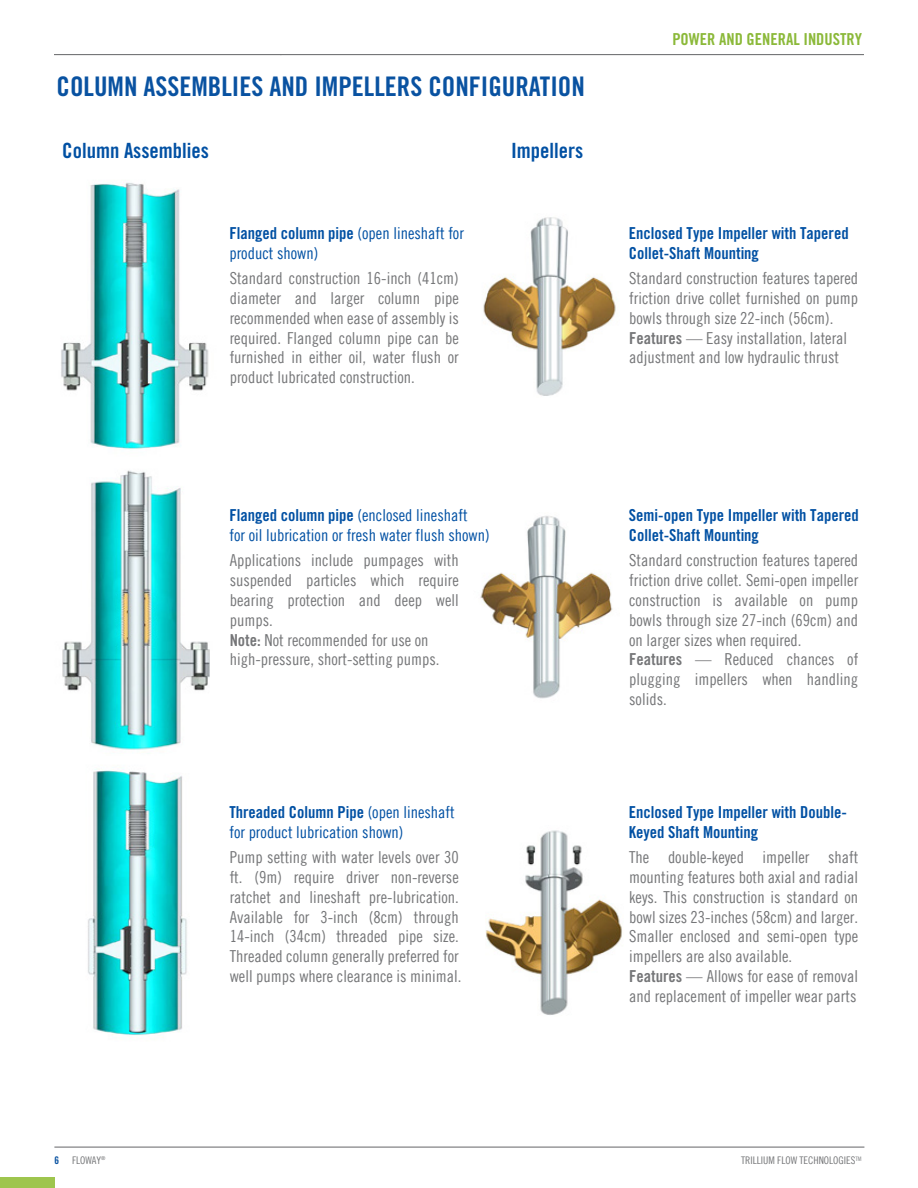
<style>
.page{position:relative;width:918px;height:1188px;background:#fff}
.page>*{position:absolute;margin:0;border:0;box-sizing:border-box;transform-origin:0 0}
.t1{font:27px "Trade Gothic Bold Cond Twenty";color:#0952a1}
.t2{font:21px "Trade Gothic Bold Cond Twenty";color:#0050a3}
.t3{font:16.5px/19.8px "Trade Gothic Cond Eighteen";color:#757678}
.t4{font:16.5px/19.8px "Trade Gothic Bold Cond Twenty";color:#0050a3}
.t5{font:16.5px/19.8px "Trade Gothic Cond Eighteen";color:#0050a3}
.t6{font:16.5px "Trade Gothic Bold Cond Twenty";color:#8bb939}
.t7{font:10.5px "Trade Gothic Cond Eighteen";color:#757678}
.t8{font:10.5px "Trade Gothic Bold Cond Twenty";color:#0952a1}
.s1{font-family:"Trade Gothic Cond Eighteen"}
.s2{font-family:"Trade Gothic Bold Cond Twenty"}
</style>
<div class="page">
<hr style="left:54px;top:54px;width:227px;height:1px;background:#757678">
<hr style="left:280px;top:54px;width:584px;height:1px;background:#757678">
<hr style="left:54px;top:1147px;width:810px;height:1px;background:#757678">
<div style="left:0;top:1178px;width:54px;height:10px;background:#9ec54e"></div>
<img style="left:61px;top:182px;width:148px;height:267px">
<img style="left:88px;top:769px;width:99px;height:266px">
<img style="left:62px;top:470px;width:148px;height:284px">
<img style="left:485px;top:830px;width:137px;height:185px">
<img style="left:480px;top:516px;width:133px;height:183px">
<img style="left:483px;top:217px;width:133px;height:179px">
<h1 class="t1" style="left:57px;top:70px;width:530px">COLUMN ASSEMBLIES AND IMPELLERS CONFIGURATION</h1>
<p class="t2" style="left:62px;top:138px;width:148px">Column Assemblies</p>
<p class="t2" style="left:511px;top:138px;width:74px">Impellers</p>
<p class="t4" style="left:229px;top:223px;width:236px">Flanged column pipe <span class="s1">(open lineshaft for</span></p>
<p class="t5" style="left:229px;top:243px;width:90px">product shown)</p>
<p class="t3" style="left:230px;top:268px;width:231px;text-align:justify">Standard construction 16-inch (41cm) diameter and larger column pipe recommended when ease of assembly is required. Flanged column pipe can be furnished in either oil, water flush or product lubricated construction.</p>
<p class="t6" style="left:672px;top:29px;width:191px">POWER AND GENERAL INDUSTRY</p>
<p class="t4" style="left:629px;top:223px;width:221px">Enclosed Type Impeller with Tapered<br>Collet-Shaft Mounting</p>
<p class="t3" style="left:629px;top:268px;width:231px">Standard construction features tapered friction drive collet furnished on pump bowls through size 22-inch (56cm).<br><span class="s2">Features</span> — Easy installation, lateral adjustment and low hydraulic thrust</p>
<p class="t5" style="left:229px;top:505px;width:262px"><span class="s2">Flanged column pipe</span> (enclosed lineshaft<br>for oil lubrication or fresh water flush shown)</p>
<p class="t3" style="left:230px;top:550px;width:231px">Applications include pumpages with suspended particles which require bearing protection and deep well pumps.<br><span class="s2">Note:</span> Not recommended for use on high-pressure, short-setting pumps.</p>
<p class="t4" style="left:229px;top:802px;width:227px">Threaded Column Pipe <span class="s1">(open lineshaft</span></p>
<p class="t5" style="left:229px;top:822px;width:176px">for product lubrication shown)</p>
<p class="t3" style="left:230px;top:847px;width:233px">Pump setting with water levels over 30 ft. (9m) require driver non-reverse ratchet and lineshaft pre-lubrication.<br>Available for 3-inch (8cm) through 14-inch (34cm) threaded pipe size.<br>Threaded column generally preferred for well pumps where clearance is minimal.</p>
<p class="t4" style="left:629px;top:505px;width:231px">Semi-open Type Impeller with Tapered<br>Collet-Shaft Mounting</p>
<p class="t3" style="left:629px;top:550px;width:231px">Standard construction features tapered friction drive collet. Semi-open impeller construction is available on pump bowls through size 27-inch (69cm) and on larger sizes when required.<br><span class="s2">Features</span> — Reduced chances of plugging impellers when handling solids.</p>
<p class="t4" style="left:629px;top:802px;width:220px">Enclosed Type Impeller with Double-<br>Keyed Shaft Mounting</p>
<p class="t3" style="left:629px;top:847px;width:231px">The double-keyed impeller shaft mounting features both axial and radial keys. This construction is standard on bowl sizes 23-inches (58cm) and larger.<br>Smaller enclosed and semi-open type impellers are also available.<br><span class="s2">Features</span> — Allows for ease of removal and replacement of impeller wear parts</p>
<p class="t8" style="left:54px;top:1154px;width:6px">6</p>
<p class="t7" style="left:72px;top:1154px;width:35px">FLOWAY<sup>®</sup></p>
<p class="t7" style="left:741px;top:1154px;width:122px">TRILLIUM FLOW TECHNOLOGIES<sup>TM</sup></p>
</div>
